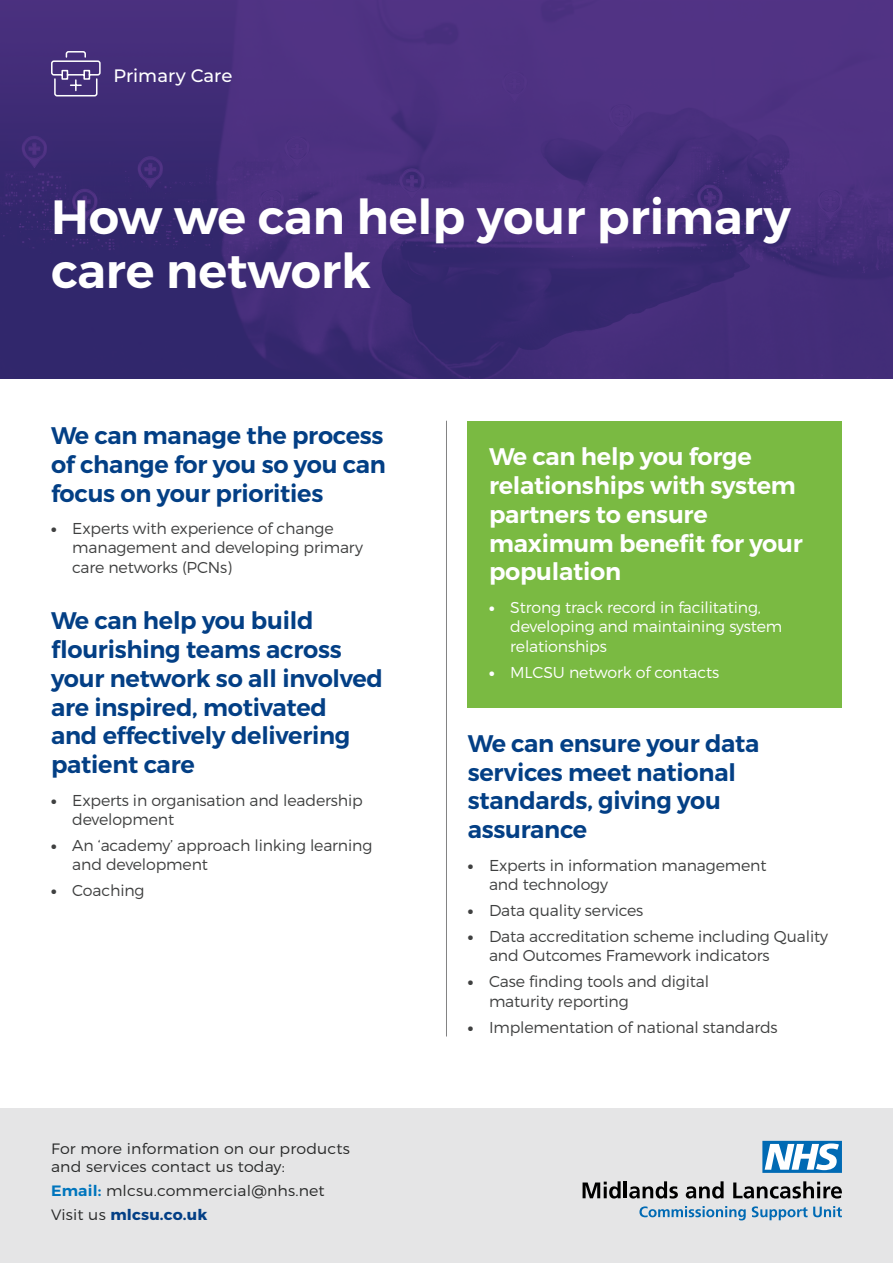
<style>
.page{position:relative;width:893px;height:1263px;background:#fff}
.page>*{position:absolute;margin:0;border:0;box-sizing:border-box;transform-origin:0 0}
.t1{font:600 48px/54px "Montserrat";color:#fff}
.t2{font:600 24px/28.8px "Montserrat";letter-spacing:-.01em;color:#033f85}
.t3{font:600 24px/28.8px "Montserrat";letter-spacing:-.01em;color:#fff}
.t4{font:500 18px "Montserrat";color:#fff}
.t5{font:300 15.75px/19.5px "Montserrat";letter-spacing:-.01em;color:#3f4040}
.t6{font:300 15.75px/19.5px "Montserrat";letter-spacing:-.01em;color:#fff}
.t7{font:300 15px/18px "Montserrat";letter-spacing:.01em;color:#282929;scale:1.05 1}
.s1{font-weight:900;font-size:15px}
.s2{font-weight:600;color:#0075bd}
.s3{font-weight:700;color:#033f85}
</style>
<div class="page">
<div style="left:468px;top:421px;width:374px;height:286px;background:#7aba42"></div>
<img style="left:0;top:0;width:893px;height:378px">
<div style="left:0;top:1108px;width:893px;height:155px;background:#e5e5e6"></div>
<svg style="left:762px;top:1141px;width:80px;height:32px"></svg>
<svg style="left:583px;top:1181px;width:38px;height:17px"></svg>
<hr style="left:624px;top:1181px;width:3px;height:17px;background:#000">
<svg style="left:629px;top:1181px;width:49px;height:17px"></svg>
<svg style="left:686px;top:1181px;width:38px;height:17px"></svg>
<svg style="left:733px;top:1181px;width:109px;height:17px"></svg>
<svg style="left:639px;top:1206px;width:107px;height:14px"></svg>
<svg style="left:752px;top:1206px;width:90px;height:14px"></svg>
<svg style="left:50px;top:50px;width:51px;height:47px"></svg>
<hr style="left:446px;top:421px;width:1px;height:615px;background:#838384">
<p class="t4" style="left:113px;top:64px;width:121px">Primary Care</p>
<h1 class="t1" style="left:51px;top:190px;width:741px">How we can help your primary care network</h1>
<h2 class="t2" style="left:51px;top:421px;width:336px;text-align:justify">We can manage the process of change for you so you can focus on your priorities</h2>
<p class="t5" style="left:72px;top:518px;width:292px;text-indent:-21px"><span class="s1">•</span> Experts with experience of change management and developing primary care networks (PCNs)</p>
<h2 class="t2" style="left:51px;top:607px;width:334px">We can help you build flourishing teams across your network so all involved are inspired, motivated<br>and effectively delivering patient care</h2>
<p class="t5" style="left:72px;top:790px;width:292px;text-indent:-21px"><span class="s1">•</span> Experts in organisation and leadership development</p>
<p class="t5" style="left:72px;top:835px;width:302px;text-indent:-21px"><span class="s1">•</span> An ‘academy’ approach linking learning and development</p>
<p class="t5" style="left:51px;top:881px;width:95px"><span class="s1">•</span> Coaching</p>
<p class="t7" style="left:51px;top:1139px;width:286px">For more information on our products and services contact us today:</p>
<p class="t7" style="left:51px;top:1178px;width:262px;line-height:24.3px"><span class="s2">Email:</span> mlcsu.commercial@nhs.net<br>Visit us <span class="s3">mlcsu.co.uk</span></p>
<h2 class="t3" style="left:489px;top:442px;width:315px">We can help you forge relationships with system partners to ensure maximum benefit for your population</h2>
<p class="t6" style="left:510px;top:597px;width:274px;text-indent:-21px"><span class="s1">•</span> Strong track record in facilitating, developing and maintaining system relationships</p>
<p class="t6" style="left:489px;top:662px;width:232px"><span class="s1">•</span> MLCSU network of contacts</p>
<h2 class="t2" style="left:468px;top:729px;width:293px">We can ensure your data services meet national standards, giving you assurance</h2>
<p class="t5" style="left:489px;top:855px;width:279px;text-indent:-21px"><span class="s1">•</span> Experts in information management and technology</p>
<p class="t5" style="left:468px;top:900px;width:177px"><span class="s1">•</span> Data quality services</p>
<p class="t5" style="left:489px;top:926px;width:340px;text-indent:-21px"><span class="s1">•</span> Data accreditation scheme including Quality and Outcomes Framework indicators</p>
<p class="t5" style="left:489px;top:971px;width:222px;text-indent:-21px"><span class="s1">•</span> Case finding tools and digital maturity reporting</p>
<p class="t5" style="left:468px;top:1017px;width:311px"><span class="s1">•</span> Implementation of national standards</p>
</div>
